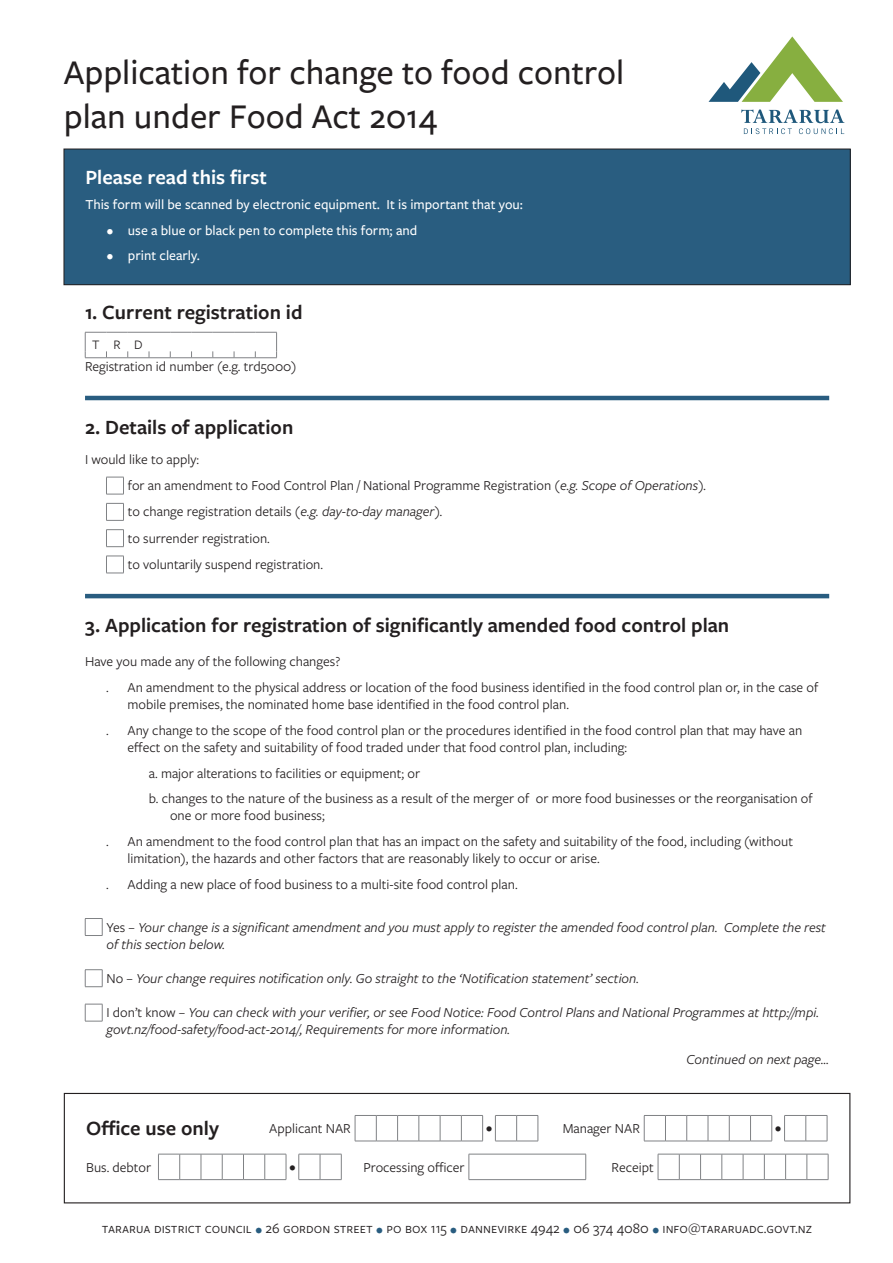
<style>
.page{position:relative;width:893px;height:1263px;background:#fff}
.page>*{position:absolute;margin:0;border:0;box-sizing:border-box;transform-origin:0 0}
.Form_Heading{font:500 36px/43.2px "Freight Sans Pro";color:#231f20}
.Section_heading_with_rule_above{font:600 21px "Freight Sans Pro";color:#231f20}
.Section_heading{font:600 21px "Freight Sans Pro";color:#231f20}
.Section_heading-2{font:600 21px "Freight Sans Pro";color:#fff}
.t1{font:15px "Freight Sans Pro";color:#231f20}
.Numbered_list{font:14.25px/17.1px "Freight Sans Pro";color:#231f20}
.Body_text{font:italic 14.25px/17.1px "Freight Sans Pro";color:#231f20}
.Body_text-2{font:14.25px "Freight Sans Pro";color:#231f20}
.Green_box_body_text{font:500 14.25px "Freight Sans Pro";color:#fff}
.Field_label{font:14.25px "Freight Sans Pro";color:#231f20}
.t2{font:13.5px "Freight Sans Pro";color:#231f20}
.s1{font-style:italic}
.s2{font-style:normal}
.s3{color:#295d80}
</style>
<div class="page">
<div style="left:64px;top:149px;width:786px;height:136px;background:#295d80"></div>
<div style="left:64px;top:149px;width:786px;height:136px;border:1px solid #231f20"></div>
<svg style="left:354px;top:1115px;width:474px;height:27px"></svg>
<svg style="left:158px;top:1154px;width:671px;height:26px"></svg>
<div style="left:64px;top:1093px;width:786px;height:110px;border:1px solid #231f20"></div>
<hr style="left:85px;top:396px;width:744px;height:4px;background:#295d80">
<hr style="left:85px;top:594px;width:744px;height:4px;background:#295d80">
<svg style="left:85px;top:332px;width:192px;height:26px"></svg>
<svg style="left:106px;top:477px;width:18px;height:97px"></svg>
<svg style="left:85px;top:918px;width:18px;height:18px"></svg>
<svg style="left:85px;top:969px;width:18px;height:18px"></svg>
<svg style="left:85px;top:1004px;width:18px;height:18px"></svg>
<svg style="left:708px;top:36px;width:135px;height:66px"></svg>
<svg style="left:741px;top:110px;width:103px;height:24px"></svg>
<p class="Form_Heading" style="left:64px;top:50px;width:562px">Application for change to food control plan under Food Act 2014</p>
<p class="Section_heading-2" style="left:85px;top:162px;width:183px">Please read this first</p>
<p class="Green_box_body_text" style="left:85px;top:195px;width:439px">This form will be scanned by electronic equipment. It is important that you:</p>
<p class="Green_box_body_text" style="left:107px;top:221px;width:312px">• use a blue or black pen to complete this form; and</p>
<p class="Green_box_body_text" style="left:107px;top:246px;width:95px">• print clearly.</p>
<p class="Section_heading" style="left:85px;top:298px;width:219px">1. Current registration id</p>
<p class="t2" style="left:92px;top:336px;width:9px">T</p>
<p class="t2" style="left:114px;top:336px;width:9px">R</p>
<p class="t2" style="left:134px;top:336px;width:10px">D</p>
<p class="Field_label" style="left:85px;top:357px;width:213px">Registration id number (e.g. trd5000)</p>
<p class="Section_heading_with_rule_above" style="left:85px;top:413px;width:210px">2. Details of application</p>
<p class="Body_text-2" style="left:85px;top:450px;width:116px">I would like to apply:</p>
<p class="Body_text-2" style="left:128px;top:476px;width:580px">for an amendment to Food Control Plan / National Programme Registration <span class="s1">(e.g. Scope of Operations).</span></p>
<p class="Body_text-2" style="left:128px;top:502px;width:317px">to change registration details <span class="s1">(e.g. day-to-day manager).</span></p>
<p class="Body_text-2" style="left:128px;top:528px;width:144px">to surrender registration.</p>
<p class="Body_text-2" style="left:128px;top:555px;width:197px">to voluntarily suspend registration.</p>
<p class="Section_heading_with_rule_above" style="left:85px;top:611px;width:646px">3. Application for registration of significantly amended food control plan</p>
<p class="Body_text-2" style="left:85px;top:652px;width:257px">Have you made any of the following changes?</p>
<p class="Numbered_list" style="left:106px;top:678px;width:4px">.</p>
<p class="Numbered_list" style="left:128px;top:678px;width:692px">An amendment to the physical address or location of the food business identified in the food control plan or, in the case of mobile premises, the nominated home base identified in the food control plan.</p>
<p class="Numbered_list" style="left:106px;top:721px;width:4px">.</p>
<p class="Numbered_list" style="left:128px;top:721px;width:676px">Any change to the scope of the food control plan or the procedures identified in the food control plan that may have an effect on the safety and suitability of food traded under that food control plan, including:</p>
<p class="Numbered_list" style="left:149px;top:764px;width:273px">a. major alterations to facilities or equipment; or</p>
<p class="Numbered_list" style="left:170px;top:789px;width:644px;text-indent:-21px">b. changes to the nature of the business as a result of the merger of or more food businesses or the reorganisation of one or more food business;</p>
<p class="Numbered_list" style="left:106px;top:832px;width:4px">.</p>
<p class="Numbered_list" style="left:128px;top:832px;width:667px">An amendment to the food control plan that has an impact on the safety and suitability of the food, including (without limitation), the hazards and other factors that are reasonably likely to occur or arise.</p>
<p class="Numbered_list" style="left:106px;top:875px;width:4px">.</p>
<p class="Numbered_list" style="left:128px;top:875px;width:392px">Adding a new place of food business to a multi-site food control plan.</p>
<p class="Body_text" style="left:106px;top:918px;width:721px"><span class="s2">Yes –</span> Your change is a significant amendment and you must apply to register the amended food control plan. Complete the rest of this section below.</p>
<p class="Body_text" style="left:106px;top:969px;width:534px"><span class="s2">No –</span> Your change requires notification only. Go straight to the ‘Notification statement’ section.</p>
<p class="Body_text" style="left:106px;top:1003px;width:714px"><span class="s2">I don’t know –</span> You can check with your verifier, or see Food Notice: Food Control Plans and National Programmes at http://mpi. govt.nz/food-safety/food-act-2014/, Requirements for more information.</p>
<p class="Body_text" style="left:686px;top:1050px;width:144px">Continued on next page...</p>
<p class="Section_heading_with_rule_above" style="left:86px;top:1114px;width:134px">Office use only</p>
<p class="Body_text-2" style="left:269px;top:1119px;width:83px">Applicant NAR</p>
<p class="t2" style="left:486px;top:1119px;width:8px">•</p>
<p class="Body_text-2" style="left:563px;top:1119px;width:79px">Manager NAR</p>
<p class="t2" style="left:775px;top:1119px;width:8px">•</p>
<p class="Body_text-2" style="left:86px;top:1157px;width:67px">Bus. debtor</p>
<p class="t2" style="left:289px;top:1158px;width:8px">•</p>
<p class="Body_text-2" style="left:363px;top:1157px;width:103px">Processing officer</p>
<p class="Body_text-2" style="left:612px;top:1157px;width:44px">Receipt</p>
<p class="t1" style="left:102px;top:1218px;width:712px">tararua district council <span class="s3">•</span> 26 gordon street <span class="s3">•</span> po box 115 <span class="s3">•</span> dannevirke 4942 <span class="s3">•</span> 06 374 4080 <span class="s3">•</span> info@tararuadc.govt.nz</p>
</div>
